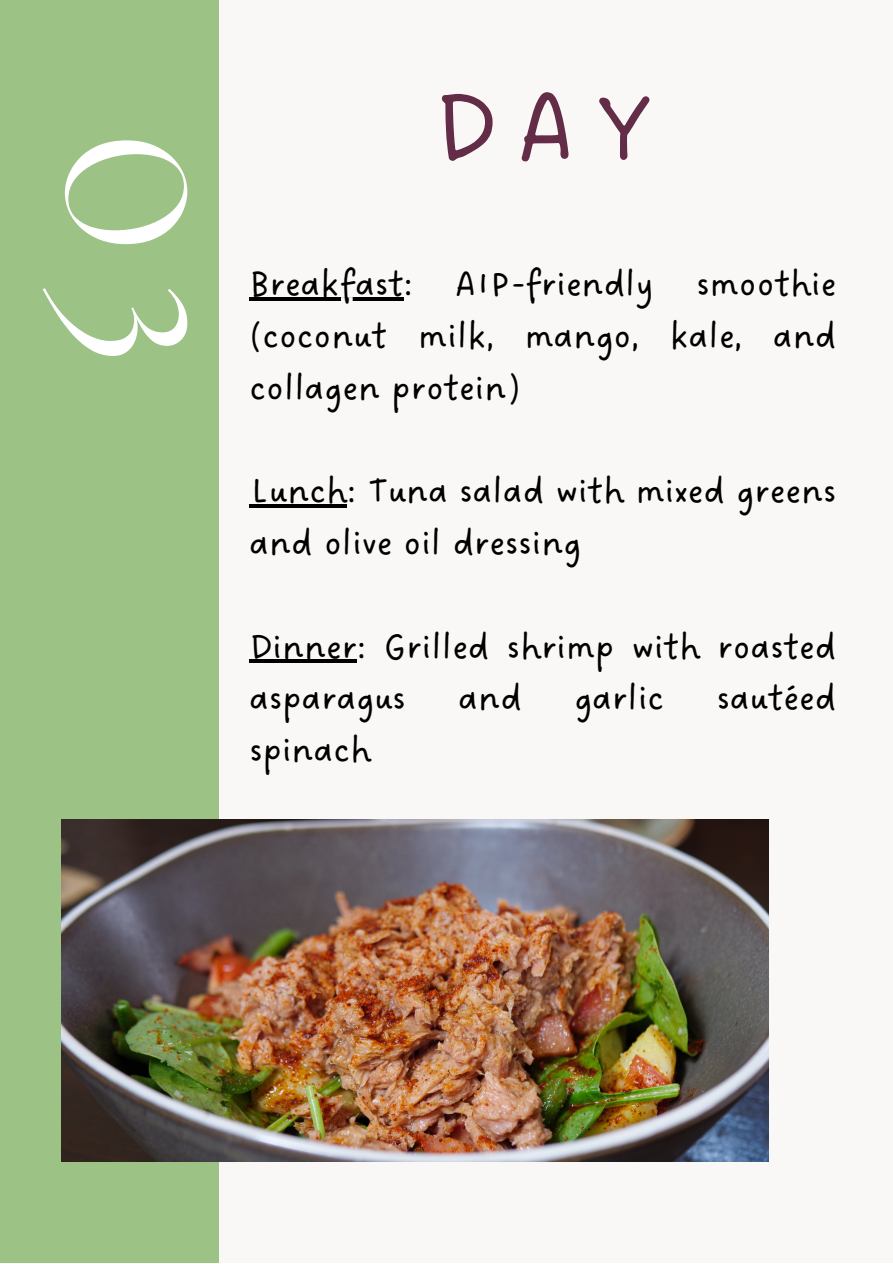
<style>
.page{position:relative;width:893px;height:1264px;background:#fff}
.page>*{position:absolute;margin:0;border:0;box-sizing:border-box;transform-origin:0 0}
.t1{font:170.7px "The Seasons";color:#fff}
.t2{font:104.85px "DO Sans Regular";color:#632d47}
.t3{font:37.5px/51.8px "DO Sans Regular";color:#000}
</style>
<div class="page">
<div style="left:0;top:0;width:892px;height:1262px;background:#faf8f6"></div>
<div style="left:0;top:0;width:218px;height:1262px;background:#9cc285"></div>
<img style="left:62px;top:819px;width:706px;height:342px">
<hr style="left:249px;top:298px;width:155px;height:3px;background:#000">
<hr style="left:249px;top:504px;width:98px;height:4px;background:#000">
<hr style="left:249px;top:659px;width:108px;height:4px;background:#000">
<p class="t1" style="left:203px;top:134px;width:231px;rotate:90deg">03</p>
<p class="t2" style="left:433px;top:66px;width:221px">DAY</p>
<p class="t3" style="left:249px;top:260px;width:588px;text-align:justify">Breakfast: AIP-friendly smoothie (coconut milk, mango, kale, and collagen protein)</p>
<p class="t3" style="left:249px;top:467px;width:588px">Lunch: Tuna salad with mixed greens and olive oil dressing</p>
<p class="t3" style="left:249px;top:622px;width:588px">Dinner: Grilled shrimp with roasted asparagus</p>
<p class="t3" style="left:458px;top:674px;width:65px">and</p>
<p class="t3" style="left:574px;top:674px;width:91px">garlic</p>
<p class="t3" style="left:716px;top:674px;width:121px">sautéed</p>
<p class="t3" style="left:249px;top:725px;width:123px">spinach</p>
</div>
